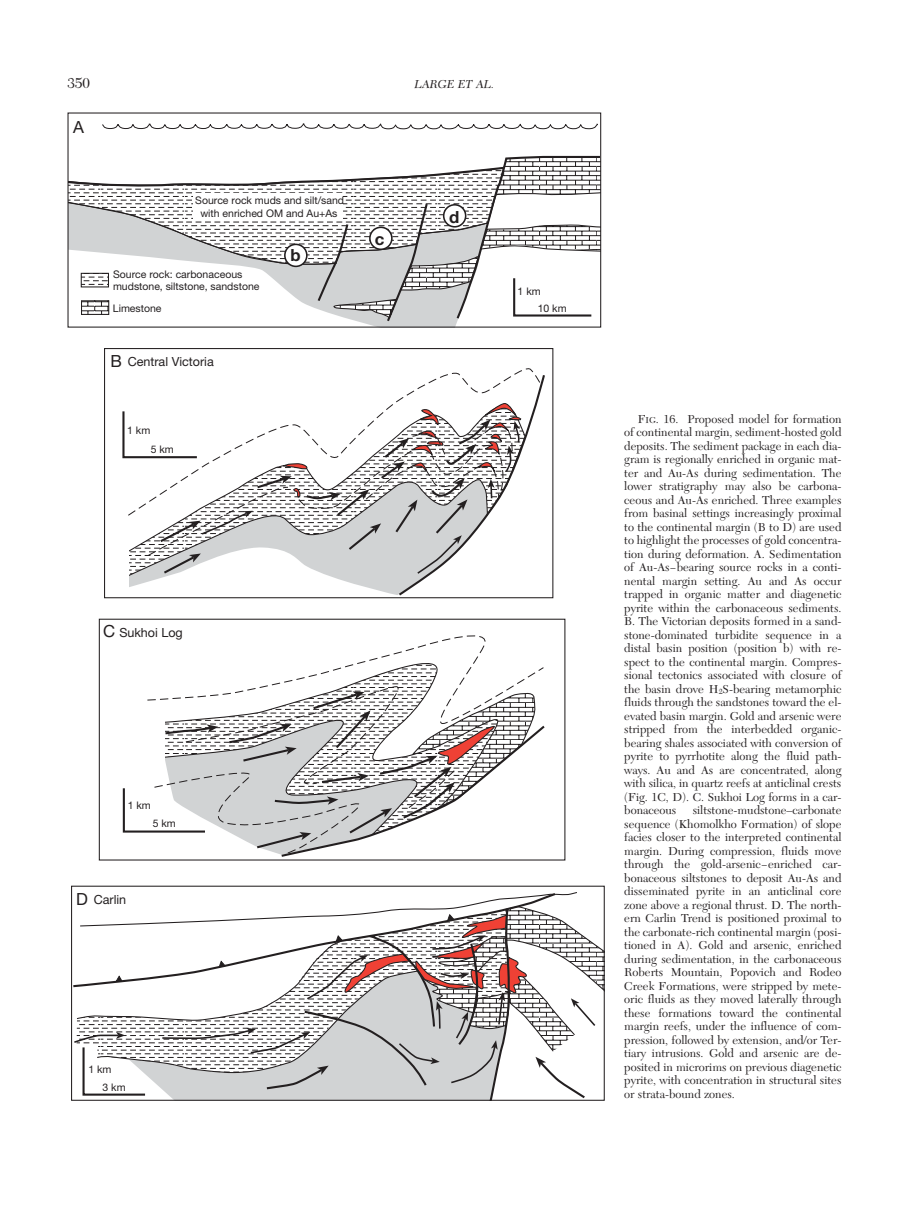
<style>
.page{position:relative;width:918px;height:1215px;background:#fff}
.page>*{position:absolute;margin:0;border:0;box-sizing:border-box;transform-origin:0 0}
.t1{font:16.8px "Helvetica Neue";color:#231f20}
.t2{font:700 16.8px "Helvetica Neue";color:#231f20}
.t3{font:15px "New Caledonia";color:#231f20}
.t4{font:12.6px "Helvetica Neue";color:#231f20}
.t5{font:12px/13.5px "New Caledonia";color:#231f20;text-align:justify}
.t6{font:italic 12px "New Caledonia";color:#231f20}
.t7{font:10.5px/12.6px "Helvetica Neue";color:#231f20;text-align:center}
.s1{font-size:16.8px}
.s2{font-size:9px}
</style>
<div class="page">
<svg style="left:68px;top:112px;width:534px;height:749px"></svg>
<svg style="left:73px;top:892px;width:530px;height:207px"></svg>
<div style="left:71px;top:886px;width:534px;height:215px;border:1px solid #231f20"></div>
<svg style="left:128px;top:364px;width:416px;height:490px"></svg>
<div style="left:110px;top:541px;width:19px;height:48px;background:#fff"></div>
<svg style="left:121px;top:402px;width:415px;height:453px"></svg>
<p class="t3" style="left:68px;top:76px;width:24px">350</p>
<p class="t6" style="left:415px;top:79px;width:81px">LARGE ET AL.</p>
<h1 class="t1" style="left:73px;top:121px;width:12px">A</h1>
<p class="t7" style="left:195px;top:195px;width:150px">Source rock muds and silt/sand with enriched OM and Au+As</p>
<p class="t7" style="left:113px;top:269px;width:148px;text-align:left">Source rock: carbonaceous mudstone, siltstone, sandstone</p>
<p class="t7" style="left:113px;top:303px;width:50px">Limestone</p>
<h1 class="t1" style="left:111px;top:355px;width:13px">B</h1>
<p class="t4" style="left:128px;top:357px;width:88px">Central Victoria</p>
<p class="t7" style="left:127px;top:425px;width:25px">1 km</p>
<p class="t7" style="left:151px;top:444px;width:25px">5 km</p>
<h1 class="t2" style="left:291px;top:249px;width:12px">b</h1>
<h1 class="t2" style="left:375px;top:233px;width:11px">c</h1>
<h1 class="t2" style="left:449px;top:211px;width:12px">d</h1>
<p class="t7" style="left:518px;top:286px;width:25px">1 km</p>
<p class="t7" style="left:538px;top:303px;width:30px">10 km</p>
<h1 class="t1" style="left:103px;top:625px;width:14px">C</h1>
<p class="t4" style="left:119px;top:628px;width:65px">Sukhoi Log</p>
<p class="t7" style="left:128px;top:800px;width:25px">1 km</p>
<p class="t4" style="left:76px;top:895px;width:52px"><span class="s1">D</span> Carlin</p>
<p class="t7" style="left:153px;top:818px;width:25px">5 km</p>
<p class="t7" style="left:88px;top:1064px;width:25px">1 km</p>
<p class="t7" style="left:103px;top:1082px;width:25px">3 km</p>
<p class="t5" style="left:624px;top:413px;width:219px;text-indent:13px">F<span class="s2">IG</span>. 16. Proposed model for formation of continental margin, sediment-hosted gold deposits. The sediment package in each dia&shy;gram is regionally enriched in organic mat&shy;ter and Au-As during sedimentation. The lower stratigraphy may also be carbona&shy;ceous and Au-As enriched. Three examples from basinal settings increasingly proximal to the continental margin (B to D) are used to highlight the processes of gold concentra&shy;tion during deformation. A. Sedimentation of Au-As−bearing source rocks in a conti&shy;nental margin setting. Au and As occur trapped in organic matter and diagenetic pyrite within the carbonaceous sediments.<br>B. The Victorian deposits formed in a sand&shy;stone-dominated turbidite sequence in a distal basin position (position b) with re&shy;spect to the continental margin. Compres&shy;sional tectonics associated with closure of the basin drove H<sub>2</sub>S-bearing metamorphic fluids through the sandstones toward the el&shy;evated basin margin. Gold and arsenic were stripped from the interbedded organic&shy;bearing shales associated with conversion of pyrite to pyrrhotite along the fluid path&shy;ways. Au and As are concentrated, along with silica, in quartz reefs at anticlinal crests (Fig. 1C, D). C. Sukhoi Log forms in a car&shy;bonaceous</p>
<p class="t5" style="left:624px;top:805px;width:219px;text-indent:68px">siltstone-mudstone–carbonate sequence (Khomolkho Formation) of slope facies closer to the interpreted continental margin. During compression, fluids move through the gold-arsenic−enriched car&shy;bonaceous siltstones to deposit Au-As and disseminated pyrite in an anticlinal core zone above a regional thrust. D. The north&shy;ern Carlin Trend is positioned proximal to the carbonate-rich continental margin (posi&shy;tioned in A). Gold and arsenic, enriched during sedimentation, in the carbonaceous Roberts Mountain, Popovich and Rodeo Creek Formations, were stripped by mete&shy;oric fluids as they moved laterally through these formations toward the continental margin reefs, under the influence of com&shy;pression, followed by extension, and/or Ter&shy;tiary intrusions. Gold and arsenic are de&shy;posited in microrims on previous diagenetic pyrite, with concentration in structural sites or strata-bound zones.</p>
</div>
